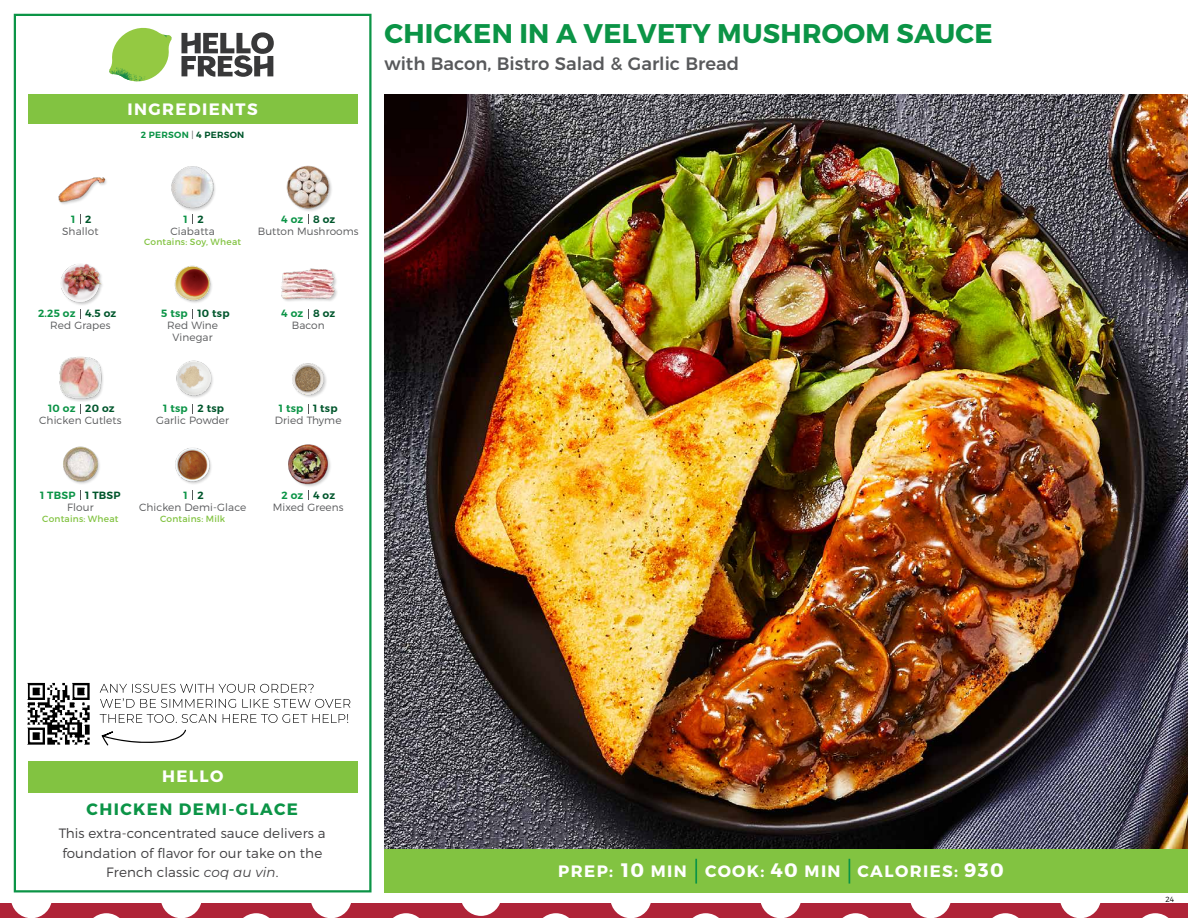
<style>
.page{position:relative;width:1188px;height:918px;background:#fff}
.page>*{position:absolute;margin:0;border:0;box-sizing:border-box;transform-origin:0 0}
.t1{font:700 27px "Montserrat";letter-spacing:.01em;color:#0b9446}
.t2{font:700 19.5px "Montserrat";color:#fff}
.t3{font:500 18px "Montserrat";color:#58595b}
.t4{font:700 16.5px "Montserrat";letter-spacing:.085em;color:#fff}
.t5{font:700 16.5px "Montserrat";letter-spacing:.085em;color:#0b9446}
.t6{font:300 13.5px/19.5px "Montserrat";letter-spacing:.01em;color:#414042;text-align:center}
.t7{font:300 10.5px/12px "Montserrat";letter-spacing:.01em;color:#58595b;text-align:center}
.t8{font:600 10.5px "Montserrat";letter-spacing:.02em;color:#00562c}
.t9{font:600 10.5px "Montserrat";letter-spacing:.02em;color:#0b9446}
.t10{font:9px "Montserrat";letter-spacing:.025em;color:#82c341}
.t11{font:600 9px "Montserrat";letter-spacing:.03em;color:#0b9446}
.t12{font:300 7.5px "Montserrat";color:#000}
.s1{font-weight:300;color:#58595b}
.s2{color:#00562c}
.s3{font-weight:400;font-style:italic}
.s4{font-size:19.5px}
</style>
<div class="page">
<div style="left:0;top:904px;width:1188px;height:14px;background:#af2438"></div>
<div style="left:11px;top:877px;width:41px;height:41px;background:#fff;border-radius:50%"></div>
<svg style="left:93px;top:913px;width:27px;height:5px"></svg>
<div style="left:161px;top:877px;width:41px;height:41px;background:#fff;border-radius:50%"></div>
<svg style="left:243px;top:913px;width:27px;height:5px"></svg>
<div style="left:311px;top:877px;width:41px;height:41px;background:#fff;border-radius:50%"></div>
<div style="left:460px;top:875px;width:42px;height:41px;background:#fff;border-radius:50%"></div>
<svg style="left:393px;top:913px;width:26px;height:5px"></svg>
<svg style="left:543px;top:913px;width:26px;height:5px"></svg>
<div style="left:610px;top:877px;width:41px;height:41px;background:#fff;border-radius:50%"></div>
<svg style="left:692px;top:913px;width:27px;height:5px"></svg>
<div style="left:760px;top:877px;width:41px;height:41px;background:#fff;border-radius:50%"></div>
<svg style="left:842px;top:913px;width:27px;height:5px"></svg>
<div style="left:910px;top:877px;width:41px;height:41px;background:#fff;border-radius:50%"></div>
<svg style="left:992px;top:913px;width:27px;height:5px"></svg>
<div style="left:1060px;top:877px;width:41px;height:41px;background:#fff;border-radius:50%"></div>
<svg style="left:1142px;top:913px;width:27px;height:5px"></svg>
<div style="left:384px;top:849px;width:804px;height:43px;background:#82c341"></div>
<svg style="left:181px;top:32px;width:93px;height:45px"></svg>
<svg style="left:114px;top:28px;width:55px;height:36px"></svg>
<img style="left:143px;top:28px;width:29px;height:24px">
<img style="left:112px;top:48px;width:54px;height:10px">
<img style="left:109px;top:52px;width:55px;height:30px">
<img style="left:142px;top:58px;width:24px;height:23px">
<div style="left:28px;top:94px;width:330px;height:30px;background:#82c341"></div>
<div style="left:14px;top:14px;width:358px;height:878px;border:2px solid #0b9446"></div>
<div style="left:28px;top:761px;width:330px;height:31px;background:#82c341"></div>
<img style="left:174px;top:265px;width:38px;height:38px">
<img style="left:281px;top:268px;width:56px;height:33px">
<div style="left:172px;top:167px;width:45px;height:45px;background:#000;opacity:.2"></div>
<img style="left:171px;top:166px;width:46px;height:43px">
<div style="left:287px;top:166px;width:46px;height:47px;background:#000;opacity:.2"></div>
<img style="left:286px;top:166px;width:47px;height:43px">
<img style="left:61px;top:264px;width:41px;height:41px">
<img style="left:58px;top:177px;width:49px;height:28px">
<img style="left:176px;top:360px;width:37px;height:38px">
<img style="left:292px;top:363px;width:35px;height:34px">
<div style="left:59px;top:356px;width:46px;height:46px;background:#000;opacity:.2"></div>
<img style="left:59px;top:356px;width:46px;height:44px">
<img style="left:175px;top:448px;width:36px;height:36px">
<div style="left:288px;top:444px;width:44px;height:44px;background:#000;opacity:.2"></div>
<img style="left:288px;top:444px;width:44px;height:42px">
<img style="left:63px;top:446px;width:37px;height:38px">
<hr style="left:695px;top:859px;width:2px;height:25px;background:#0b9446">
<svg style="left:849px;top:859px;width:1px;height:25px"></svg>
<img style="left:27px;top:682px;width:63px;height:63px">
<svg style="left:102px;top:729px;width:84px;height:17px"></svg>
<svg style="left:100px;top:714px;width:248px;height:9px"></svg>
<svg style="left:100px;top:684px;width:250px;height:24px"></svg>
<img style="left:384px;top:94px;width:804px;height:755px">
<h3 class="t4" style="left:128px;top:99px;width:132px">INGREDIENTS</h3>
<p class="t11" style="left:141px;top:129px;width:105px">2 PERSON <span class="s1">|</span> <span class="s2">4 PERSON</span></p>
<h1 class="t1" style="left:385px;top:17px;width:610px">CHICKEN IN A VELVETY MUSHROOM SAUCE</h1>
<h3 class="t3" style="left:384px;top:49px;width:356px">with Bacon, Bistro Salad &amp; Garlic Bread</h3>
<p class="t9" style="left:71px;top:212px;width:6px">1</p>
<p class="t8" style="left:85px;top:212px;width:8px">2</p>
<p class="t8" style="left:198px;top:212px;width:8px">2</p>
<p class="t8" style="left:313px;top:212px;width:24px">8 oz</p>
<p class="t9" style="left:184px;top:212px;width:6px">1</p>
<p class="t9" style="left:281px;top:212px;width:24px">4 oz</p>
<p class="t7" style="left:62px;top:225px;width:38px">Shallot</p>
<p class="t7" style="left:170px;top:225px;width:46px">Ciabatta</p>
<p class="t10" style="left:144px;top:237px;width:98px">Contains: Soy, Wheat</p>
<p class="t7" style="left:258px;top:225px;width:103px">Button Mushrooms</p>
<p class="t9" style="left:38px;top:307px;width:39px">2.25 oz</p>
<p class="t8" style="left:85px;top:307px;width:33px">4.5 oz</p>
<p class="t8" style="left:198px;top:307px;width:34px">10 tsp</p>
<p class="t8" style="left:313px;top:307px;width:24px">8 oz</p>
<p class="t9" style="left:161px;top:307px;width:28px">5 tsp</p>
<p class="t9" style="left:281px;top:307px;width:24px">4 oz</p>
<p class="t7" style="left:50px;top:320px;width:62px">Red Grapes</p>
<p class="t7" style="left:167px;top:320px;width:52px">Red Wine<br>Vinegar</p>
<p class="t7" style="left:292px;top:320px;width:35px">Bacon</p>
<p class="t9" style="left:48px;top:402px;width:29px">10 oz</p>
<p class="t8" style="left:85px;top:402px;width:31px">20 oz</p>
<p class="t8" style="left:198px;top:402px;width:28px">2 tsp</p>
<p class="t8" style="left:313px;top:402px;width:26px">1 tsp</p>
<p class="t9" style="left:163px;top:402px;width:26px">1 tsp</p>
<p class="t9" style="left:279px;top:402px;width:26px">1 tsp</p>
<p class="t7" style="left:39px;top:414px;width:84px">Chicken Cutlets</p>
<p class="t7" style="left:156px;top:414px;width:75px">Garlic Powder</p>
<p class="t7" style="left:275px;top:414px;width:68px">Dried Thyme</p>
<p class="t9" style="left:40px;top:489px;width:37px">1 TBSP</p>
<p class="t8" style="left:85px;top:489px;width:37px">1 TBSP</p>
<p class="t9" style="left:184px;top:489px;width:6px">1</p>
<p class="t9" style="left:282px;top:489px;width:23px">2 oz</p>
<p class="t8" style="left:198px;top:489px;width:8px">2</p>
<p class="t8" style="left:313px;top:489px;width:24px">4 oz</p>
<p class="t7" style="left:67px;top:501px;width:28px">Flour</p>
<p class="t10" style="left:42px;top:513px;width:78px">Contains: Wheat</p>
<p class="t7" style="left:139px;top:501px;width:109px">Chicken Demi-Glace</p>
<p class="t10" style="left:160px;top:513px;width:67px">Contains: Milk</p>
<p class="t7" style="left:273px;top:501px;width:72px">Mixed Greens</p>
<h3 class="t4" style="left:162px;top:766px;width:63px">HELLO</h3>
<h3 class="t5" style="left:87px;top:799px;width:213px">CHICKEN DEMI-GLACE</h3>
<p class="t6" style="left:59px;top:823px;width:268px">This extra-concentrated sauce delivers a foundation of flavor for our take on the<br>French classic <span class="s3">coq au vin</span>.</p>
<h3 class="t4" style="left:621px;top:861px;width:67px"><span class="s4">10</span> MIN</h3>
<h2 class="t2" style="left:964px;top:858px;width:41px">930</h2>
<h3 class="t4" style="left:558px;top:861px;width:56px">PREP:</h3>
<h3 class="t4" style="left:705px;top:861px;width:137px">COOK: <span class="s4">40</span> MIN</h3>
<h3 class="t4" style="left:858px;top:861px;width:102px">CALORIES:</h3>
<p class="t12" style="left:1166px;top:895px;width:10px">24</p>
</div>
